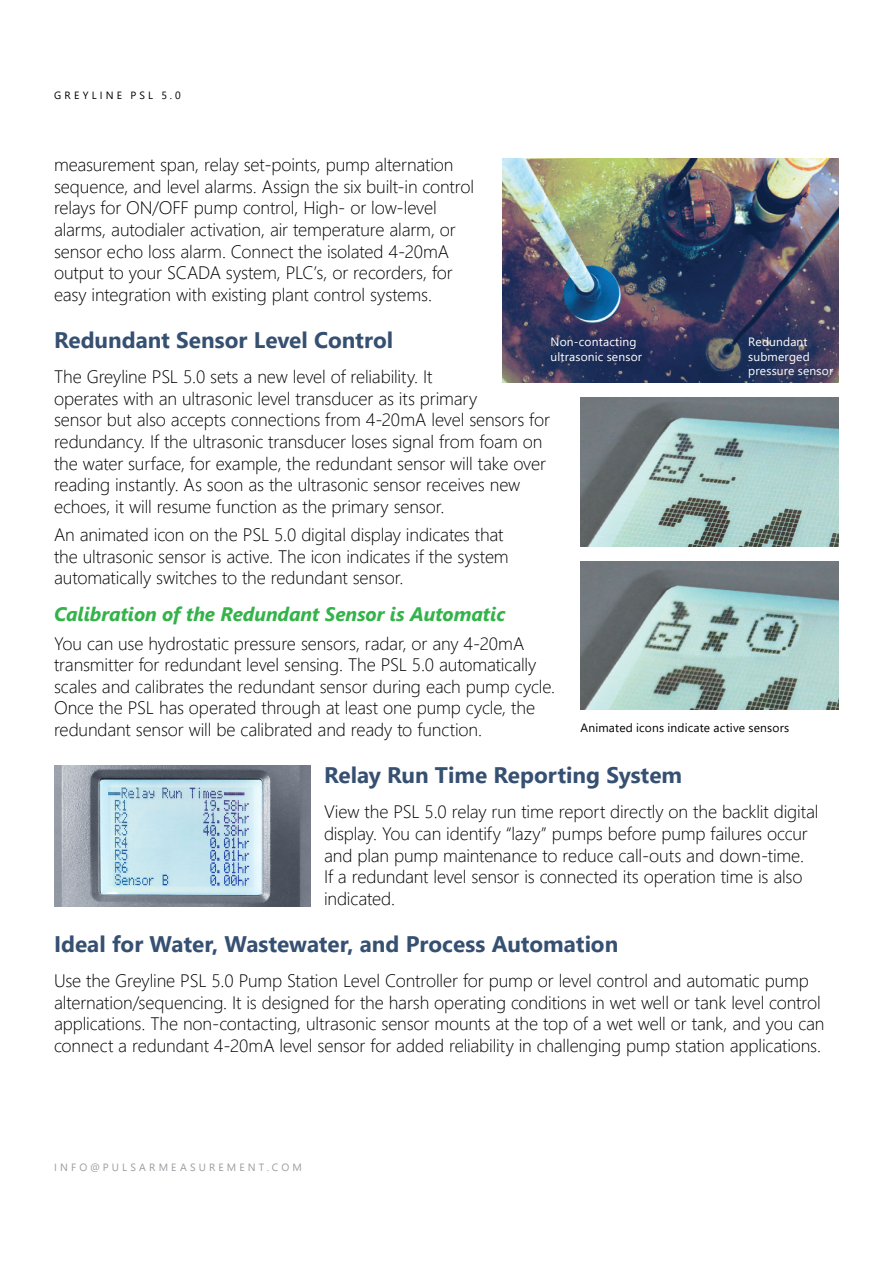
<style>
.page{position:relative;width:893px;height:1263px;background:#fff}
.page>*{position:absolute;margin:0;border:0;box-sizing:border-box;transform-origin:0 0}
.t1{font:700 22.5px "Segoe UI";color:#365072}
.t2{font:italic 700 19.5px "Segoe UI";letter-spacing:-.005em;color:#33b34a}
.t3{font:300 18px/21.6px "Segoe UI";letter-spacing:-.01em;color:#000}
.t4{font:12px/14.4px "Segoe UI";letter-spacing:.015em;color:#fff}
.t5{font:12px "Segoe UI";letter-spacing:.015em;color:#000}
.t6{font:10.5px "Segoe UI";letter-spacing:.3em;color:#999ca0}
.t7{font:10.5px "Segoe UI";letter-spacing:.305em;color:#000}
</style>
<div class="page">
<img style="left:580px;top:398px;width:259px;height:148px">
<img style="left:580px;top:561px;width:259px;height:149px">
<img style="left:54px;top:765px;width:256px;height:142px">
<img style="left:503px;top:158px;width:336px;height:225px">
<p class="t7" style="left:54px;top:85px;width:128px">GREYLINE PSL 5.0</p>
<p class="t3" style="left:54px;top:152px;width:422px">measurement span, relay set-points, pump alternation sequence, and level alarms. Assign the six built-in control relays for ON/OFF pump control, High- or low-level alarms, autodialer activation, air temperature alarm, or sensor echo loss alarm. Connect the isolated 4-20mA output to your SCADA system, PLC’s, or recorders, for easy integration with existing plant control systems.</p>
<p class="t1" style="left:54px;top:319px;width:341px">Redundant Sensor Level Control</p>
<p class="t3" style="left:54px;top:364px;width:498px">The Greyline PSL 5.0 sets a new level of reliability. It<br>operates with an ultrasonic level transducer as its primary<br>sensor but also accepts connections from 4-20mA level sensors for redundancy. If the ultrasonic transducer loses signal from foam on the water surface, for example, the redundant sensor will take over reading instantly. As soon as the ultrasonic sensor receives new echoes, it will resume function as the primary sensor.</p>
<p class="t3" style="left:54px;top:522px;width:456px">An animated icon on the PSL 5.0 digital display indicates that the ultrasonic sensor is active. The icon indicates if the system automatically switches to the redundant sensor.</p>
<p class="t2" style="left:54px;top:596px;width:453px">Calibration of the Redundant Sensor is Automatic</p>
<p class="t3" style="left:54px;top:631px;width:503px">You can use hydrostatic pressure sensors, radar, or any 4-20mA transmitter for redundant level sensing. The PSL 5.0 automatically scales and calibrates the redundant sensor during each pump cycle.<br>Once the PSL has operated through at least one pump cycle, the redundant sensor will be calibrated and ready to function.</p>
<p class="t1" style="left:324px;top:754px;width:360px">Relay Run Time Reporting System</p>
<p class="t3" style="left:324px;top:799px;width:496px">View the PSL 5.0 relay run time report directly on the backlit digital display. You can identify “lazy” pumps before pump failures occur and plan pump maintenance to reduce call-outs and down-time.<br>If a redundant level sensor is connected its operation time is also indicated.</p>
<p class="t1" style="left:54px;top:923px;width:566px">Ideal for Water, Wastewater, and Process Automation</p>
<p class="t3" style="left:54px;top:968px;width:772px">Use the Greyline PSL 5.0 Pump Station Level Controller for pump or level control and automatic pump alternation/sequencing. It is designed for the harsh operating conditions in wet well or tank level control applications. The non-contacting, ultrasonic sensor mounts at the top of a wet well or tank, and you can connect a redundant 4-20mA level sensor for added reliability in challenging pump station applications.</p>
<p class="t4" style="left:551px;top:334px;width:93px">Non-contacting ultrasonic sensor</p>
<p class="t4" style="left:748px;top:334px;width:86px">Redundant submerged pressure sensor</p>
<p class="t5" style="left:581px;top:716px;width:210px">Animated icons indicate active sensors</p>
<p class="t6" style="left:54px;top:1157px;width:249px">INFO@PULSARMEASUREMENT.COM</p>
</div>
